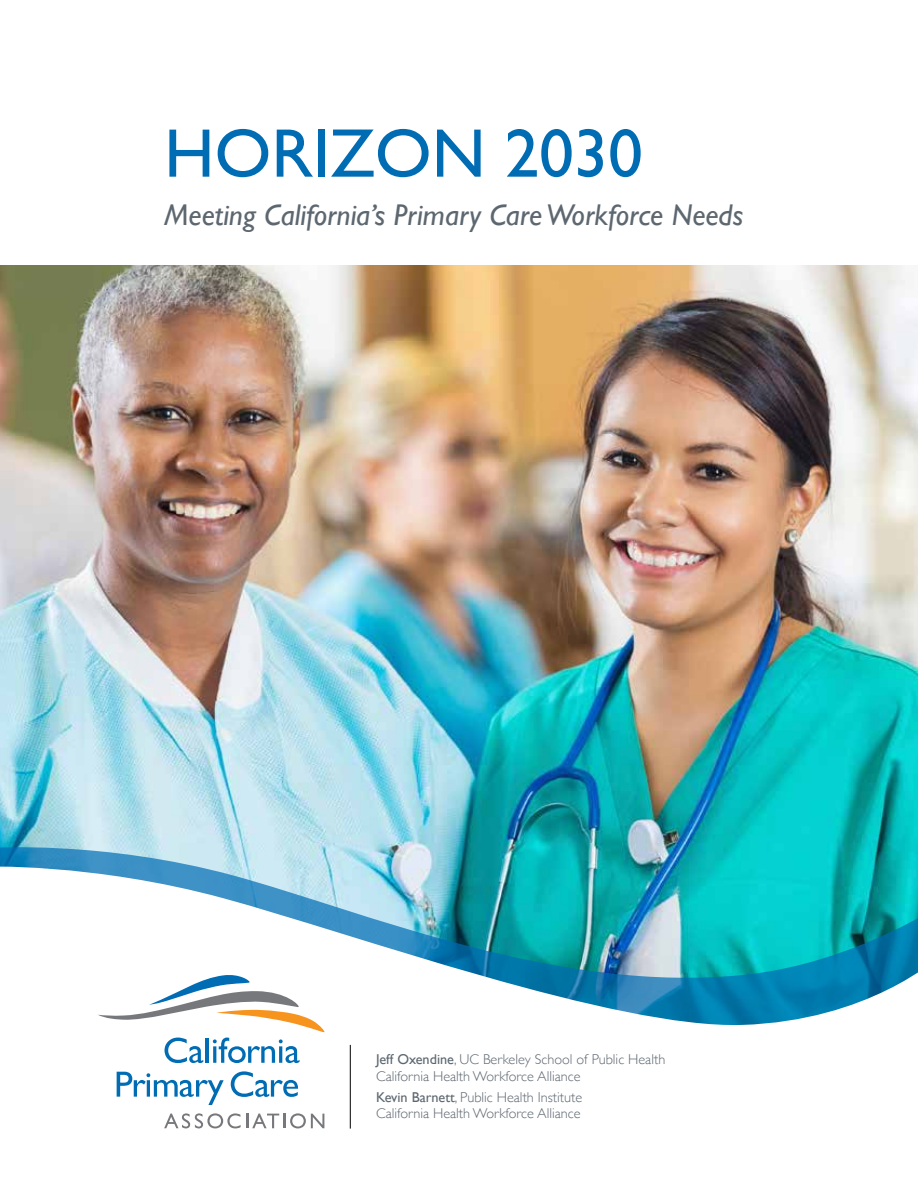
<style>
.page{position:relative;width:918px;height:1188px;background:#fff}
.page>*{position:absolute;margin:0;border:0;box-sizing:border-box;transform-origin:0 0}
.t1{font:69px "Gill Sans";color:#006cb3}
.t2{font:italic 30px "Gill Sans";color:#5d6770}
.t3{font:300 14.25px/16.5px "Gill Sans";color:#5d6770}
.s1{font-weight:400}
</style>
<div class="page">
<img style="left:0;top:266px;width:918px;height:581px">
<img style="left:0;top:847px;width:918px;height:16px">
<svg style="left:0;top:863px;width:918px;height:266px"></svg>
<svg style="left:164px;top:1113px;width:160px;height:15px"></svg>
<svg style="left:117px;top:1072px;width:107px;height:33px"></svg>
<svg style="left:231px;top:1071px;width:67px;height:26px"></svg>
<svg style="left:98px;top:975px;width:227px;height:88px"></svg>
<hr style="left:350px;top:1045px;width:1px;height:84px;background:#000">
<h1 class="t1" style="left:164px;top:113px;width:480px">HORIZON 2030</h1>
<h2 class="t2" style="left:164px;top:197px;width:581px">Meeting California’s Primary Care Workforce Needs</h2>
<p class="t3" style="left:376px;top:1051px;width:291px"><span class="s1">Jeff Oxendine</span>, UC Berkeley School of Public Health<br>California Health Workforce Alliance</p>
<p class="t3" style="left:376px;top:1088px;width:208px"><span class="s1">Kevin Barnett</span>, Public Health Institute<br>California Health Workforce Alliance</p>
</div>
